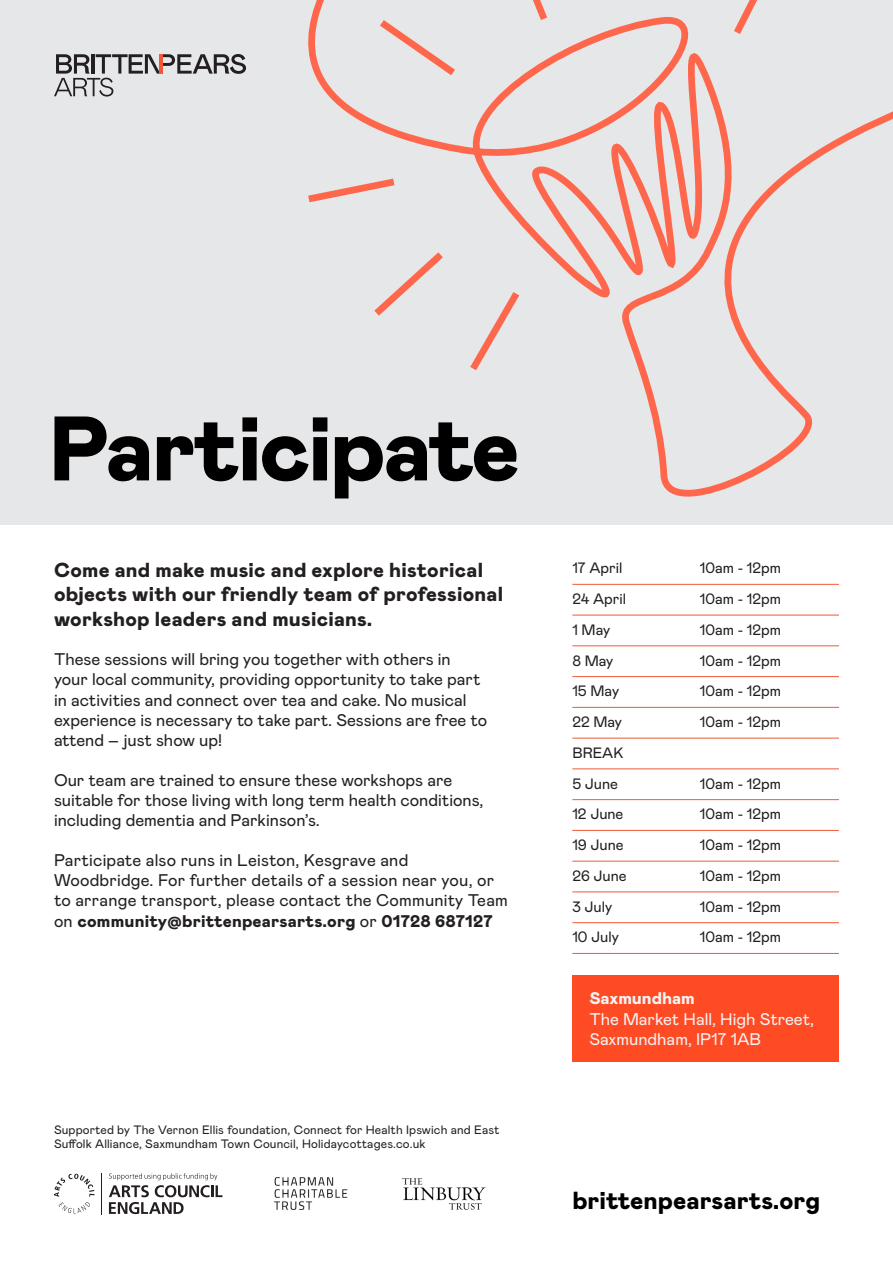
<style>
.page{position:relative;width:893px;height:1263px;background:#fff}
.page>*{position:absolute;margin:0;border:0;box-sizing:border-box;transform-origin:0 0}
.t1{font:900 91.35px "Britten Pears Mabry Pro";letter-spacing:-.03em;color:#000}
.t2{font:900 24.75px "Britten Pears Mabry Pro";color:#000}
.t3{font:900 20.25px/24.3px "Britten Pears Mabry Pro";letter-spacing:.01em;color:#231f20}
.t4{font:16.95px/20.2px "Britten Pears Mabry Pro";color:#231f20}
.t5{font:16.95px/20.2px "Britten Pears Mabry Pro";color:#f2f3f4}
.t6{font:15px "Britten Pears Mabry Pro";color:#231f20}
.t7{font:12.15px/14.5px "Britten Pears Mabry Pro";letter-spacing:.01em;color:#231f20}
.s1{font-weight:900}
</style>
<div class="page">
<div style="left:0;top:0;width:893px;height:524px;background:#e6e7e9"></div>
<svg style="left:54px;top:54px;width:116px;height:43px"></svg>
<hr style="left:159px;top:54px;width:4px;height:20px;background:#f05937">
<hr style="left:572px;top:584px;width:267px;height:1px;background:#f05937">
<hr style="left:572px;top:615px;width:267px;height:1px;background:#f05937">
<hr style="left:572px;top:645px;width:267px;height:1px;background:#f05937">
<hr style="left:572px;top:676px;width:267px;height:1px;background:#f05937">
<hr style="left:572px;top:707px;width:267px;height:1px;background:#f05937">
<hr style="left:572px;top:738px;width:267px;height:1px;background:#f05937">
<hr style="left:572px;top:768px;width:267px;height:1px;background:#f05937">
<hr style="left:572px;top:799px;width:267px;height:1px;background:#f05937">
<hr style="left:572px;top:830px;width:267px;height:1px;background:#f05937">
<hr style="left:572px;top:861px;width:267px;height:1px;background:#f05937">
<hr style="left:572px;top:891px;width:267px;height:1px;background:#f05937">
<hr style="left:572px;top:922px;width:267px;height:1px;background:#f05937">
<hr style="left:572px;top:953px;width:267px;height:1px;background:#f05937">
<svg style="left:170px;top:0;width:723px;height:525px"></svg>
<div style="left:572px;top:975px;width:267px;height:87px;background:#ff4b23"></div>
<svg style="left:54px;top:1173px;width:40px;height:40px"></svg>
<svg style="left:109px;top:1173px;width:113px;height:41px"></svg>
<hr style="left:101px;top:1173px;width:1px;height:41px;background:#231f20">
<img style="left:402px;top:1178px;width:84px;height:32px">
<img style="left:274px;top:1177px;width:74px;height:33px">
<p class="t1" style="left:49px;top:383px;width:473px">Participate</p>
<p class="t3" style="left:54px;top:557px;width:451px">Come and make music and explore historical objects with our friendly team of professional workshop leaders and musicians.</p>
<p class="t4" style="left:54px;top:648px;width:435px">These sessions will bring you together with others in your local community, providing opportunity to take part in activities and connect over tea and cake. No musical experience is necessary to take part. Sessions are free to attend – just show up!</p>
<p class="t4" style="left:54px;top:769px;width:431px">Our team are trained to ensure these workshops are suitable for those living with long term health conditions, including dementia and Parkinson’s.</p>
<p class="t4" style="left:54px;top:849px;width:455px">Participate also runs in Leiston, Kesgrave and Woodbridge. For further details of a session near you, or to arrange transport, please contact the Community Team on <span class="s1">community@brittenpearsarts.org</span> or <span class="s1">01728 687127</span></p>
<p class="t7" style="left:54px;top:1121px;width:447px">Supported by The Vernon Ellis foundation, Connect for Health Ipswich and East<br>Suffolk Alliance, Saxmundham Town Council, Holidaycottages.co.uk</p>
<p class="t6" style="left:572px;top:557px;width:52px">17 April</p>
<p class="t6" style="left:700px;top:557px;width:83px">10am - 12pm</p>
<p class="t6" style="left:572px;top:588px;width:55px">24 April</p>
<p class="t6" style="left:700px;top:588px;width:83px">10am - 12pm</p>
<p class="t6" style="left:572px;top:619px;width:39px">1 May</p>
<p class="t6" style="left:700px;top:619px;width:83px">10am - 12pm</p>
<p class="t6" style="left:572px;top:650px;width:43px">8 May</p>
<p class="t6" style="left:700px;top:650px;width:83px">10am - 12pm</p>
<p class="t6" style="left:572px;top:680px;width:48px">15 May</p>
<p class="t6" style="left:700px;top:680px;width:83px">10am - 12pm</p>
<p class="t6" style="left:572px;top:711px;width:51px">22 May</p>
<p class="t6" style="left:700px;top:711px;width:83px">10am - 12pm</p>
<p class="t6" style="left:572px;top:742px;width:53px">BREAK</p>
<p class="t6" style="left:572px;top:773px;width:47px">5 June</p>
<p class="t6" style="left:700px;top:773px;width:83px">10am - 12pm</p>
<p class="t6" style="left:572px;top:803px;width:53px">12 June</p>
<p class="t6" style="left:700px;top:803px;width:83px">10am - 12pm</p>
<p class="t6" style="left:572px;top:834px;width:53px">19 June</p>
<p class="t6" style="left:700px;top:834px;width:83px">10am - 12pm</p>
<p class="t6" style="left:572px;top:865px;width:56px">26 June</p>
<p class="t6" style="left:700px;top:865px;width:83px">10am - 12pm</p>
<p class="t6" style="left:572px;top:896px;width:41px">3 July</p>
<p class="t6" style="left:700px;top:896px;width:83px">10am - 12pm</p>
<p class="t6" style="left:572px;top:926px;width:48px">10 July</p>
<p class="t6" style="left:700px;top:926px;width:83px">10am - 12pm</p>
<p class="t5" style="left:589px;top:987px;width:226px"><span class="s1">Saxmundham<br></span>The Market Hall, High Street,<br>Saxmundham, IP17 1AB</p>
<p class="t2" style="left:572px;top:1183px;width:249px">brittenpearsarts.org</p>
</div>
